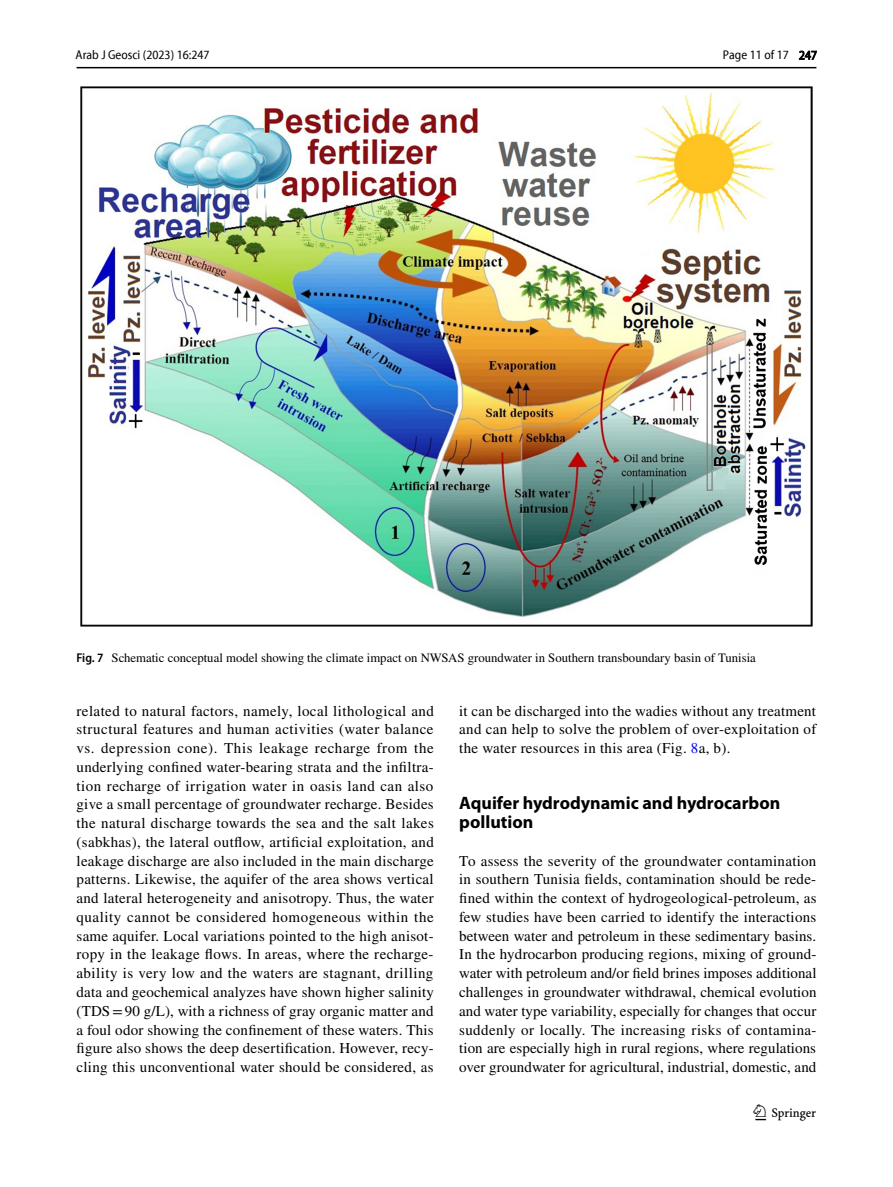
<style>
.page{position:relative;width:893px;height:1187px;background:#fff}
.page>*{position:absolute;margin:0;border:0;box-sizing:border-box;transform-origin:0 0}
.t1{font:22.5px "Springnew Regular 3";color:#000}
.t2{font:700 18px/18.8px "Myriad Pro";color:#000}
.t3{font:15px/18.8px "STIX";letter-spacing:.02em;color:#000;text-align:justify}
.t4{font:12.75px "STIX";color:#000}
.t5{font:semi-condensed 12.75px "Myriad Pro Unic";color:#000}
.s1{font-family:"Myriad Pro";font-weight:600;font-stretch:semi-condensed}
.s2{color:#00f}
</style>
<div class="page">
<hr style="left:77px;top:67px;width:739px;height:1px;background:#000">
<img style="left:81px;top:87px;width:731px;height:539px">
<p class="t5" style="left:76px;top:50px;width:135px">Arab J Geosci (2023) 16:247</p>
<p class="t5" style="left:723px;top:50px;width:96px">Page 11 of 17 247</p>
<p class="t4" style="left:77px;top:648px;width:681px"><span class="s1">Fig. 7</span> Schematic conceptual model showing the climate impact on NWSAS groundwater in Southern transboundary basin of Tunisia</p>
<p class="t3" style="left:77px;top:702px;width:359px">related to natural factors, namely, local lithological and structural features and human activities (water balance vs. depression cone). This leakage recharge from the underlying confined water-bearing strata and the infiltra&shy;tion recharge of irrigation water in oasis land can also give a small percentage of groundwater recharge. Besides the natural discharge towards the sea and the salt lakes (sabkhas), the lateral outflow, artificial exploitation, and leakage discharge are also included in the main discharge patterns. Likewise, the aquifer of the area shows vertical and lateral heterogeneity and anisotropy. Thus, the water quality cannot be considered homogeneous within the same aquifer. Local variations pointed to the high anisot&shy;ropy in the leakage flows. In areas, where the recharge&shy;ability is very low and the waters are stagnant, drilling data and geochemical analyzes have shown higher salinity (TDS=90 g/L), with a richness of gray organic matter and a foul odor showing the confinement of these waters. This figure also shows the deep desertification. However, recy&shy;cling this unconventional water should be considered, as</p>
<p class="t3" style="left:459px;top:702px;width:359px">it can be discharged into the wadies without any treatment and can help to solve the problem of over-exploitation of the water resources in this area (Fig. <span class="s2">8</span>a, b).</p>
<p class="t2" style="left:459px;top:793px;width:323px">Aquifer hydrodynamic and hydrocarbon pollution</p>
<p class="t3" style="left:459px;top:852px;width:359px">To assess the severity of the groundwater contamination in southern Tunisia fields, contamination should be rede&shy;fined within the context of hydrogeological-petroleum, as few studies have been carried to identify the interactions between water and petroleum in these sedimentary basins.<br>In the hydrocarbon producing regions, mixing of ground&shy;water with petroleum and/or field brines imposes additional challenges in groundwater withdrawal, chemical evolution and water type variability, especially for changes that occur suddenly or locally. The increasing risks of contamina&shy;tion are especially high in rural regions, where regulations over groundwater for agricultural, industrial, domestic, and</p>
<h1 class="t1" style="left:755px;top:1104px;width:62px">1 3</h1>
</div>
